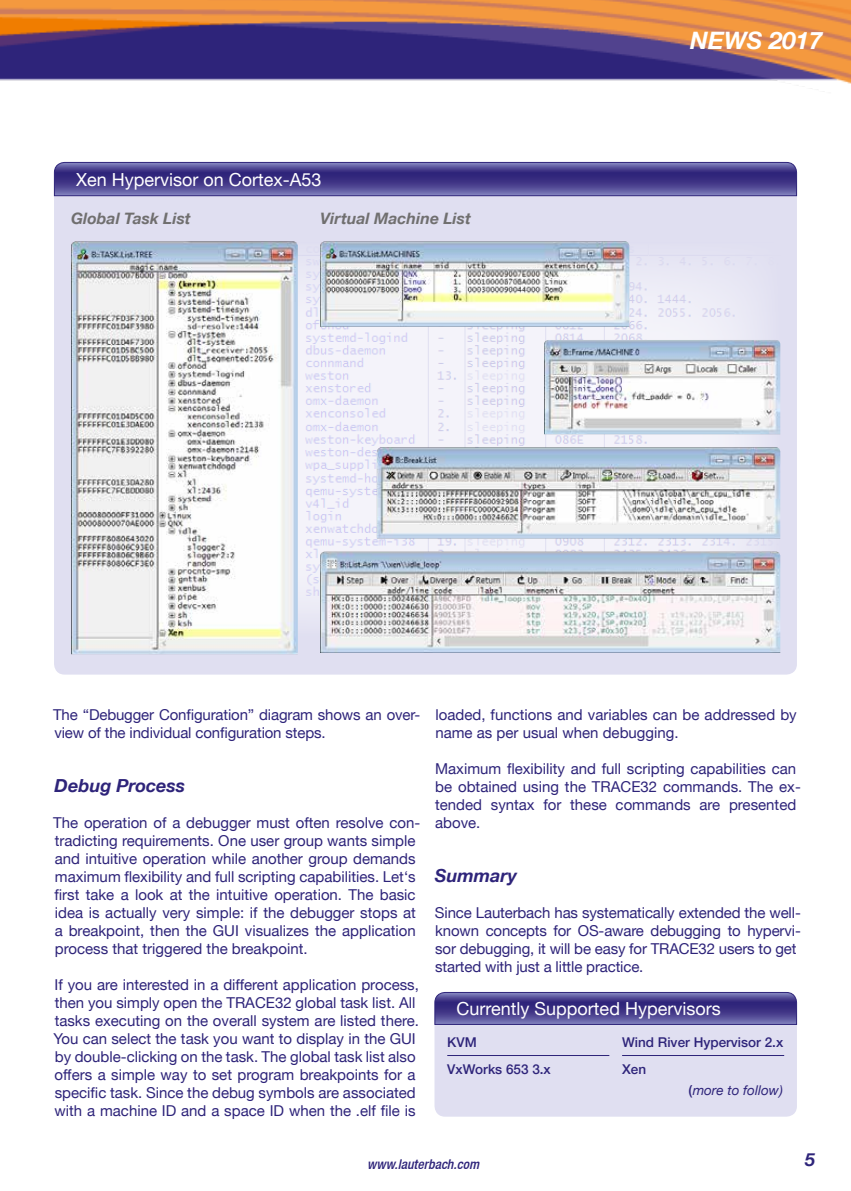
<style>
.page{position:relative;width:851px;height:1191px;background:#fff}
.page>*{position:absolute;margin:0;border:0;box-sizing:border-box;transform-origin:0 0}
.t1{font:italic 700 24px "Helvetica Neue LT";color:#fff}
.t2{font:18px "Helvetica Neue LT";color:#fff}
.t3{font:italic 700 18px "Helvetica Neue LT";color:#2e247a}
.t4{font:italic 700 15.75px "Helvetica Neue LT";letter-spacing:.005em;color:#706f6f}
.t5{font:15px/18px "Helvetica Neue LT";color:#2e247a}
.t6{font:500 13.5px/27px "Helvetica Neue LT";color:#2e247a}
.t7{font:italic 500 condensed 13.5px "Helvetica Neue LT";letter-spacing:.005em;color:#2e247a}
.t8{font:italic 13.5px "Helvetica Neue LT";color:#2e247a}
.s1{font-weight:500;font-style:normal}
</style>
<div class="page">
<img style="left:0;top:0;width:850px;height:89px">
<svg style="left:434px;top:992px;width:363px;height:124px;background:#b8b5d7"></svg>
<div style="left:54px;top:196px;width:742px;height:478px;background:#e0dff1"></div>
<img style="left:148px;top:240px;width:632px;height:397px">
<svg style="left:54px;top:162px;width:743px;height:34px;background:#4e4692"></svg>
<img style="left:71px;top:241px;width:227px;height:413px">
<img style="left:320px;top:241px;width:309px;height:86px">
<img style="left:377px;top:447px;width:403px;height:91px">
<img style="left:544px;top:340px;width:236px;height:94px">
<img style="left:320px;top:552px;width:460px;height:101px">
<p class="t2" style="left:76px;top:168px;width:247px">Xen Hypervisor on Cortex-A53</p>
<p class="t4" style="left:71px;top:209px;width:121px">Global Task List</p>
<p class="t4" style="left:320px;top:209px;width:152px">Virtual Machine List</p>
<h1 class="t1" style="left:690px;top:26px;width:134px">NEWS 2017</h1>
<p class="t5" style="left:53px;top:705px;width:368px">The “Debugger Configuration” diagram shows an over&shy;view of the individual configuration steps.</p>
<p class="t3" style="left:55px;top:774px;width:132px">Debug Process</p>
<p class="t5" style="left:53px;top:813px;width:368px">The operation of a debugger must often resolve con&shy;tradicting requirements. One user group wants simple and intuitive operation while another group demands maximum flexibility and full scripting capabilities. Let‘s first take a look at the intuitive operation. The basic idea is actually very simple: if the debugger stops at a breakpoint, then the GUI visualizes the application process that triggered the breakpoint.</p>
<p class="t5" style="left:53px;top:975px;width:367px">If you are interested in a different application process, then you simply open the TRACE32 global task list. All tasks executing on the overall system are listed there.<br>You can select the task you want to display in the GUI by double-clicking on the task. The global task list also offers a simple way to set program breakpoints for a specific task. Since the debug symbols are associated with a machine ID and a space ID when the .elf file is</p>
<p class="t5" style="left:435px;top:705px;width:363px">loaded, functions and variables can be addressed by name as per usual when debugging.</p>
<p class="t5" style="left:435px;top:759px;width:367px">Maximum flexibility and full scripting capabilities can be obtained using the TRACE32 commands. The ex&shy;tended syntax for these commands are presented above.</p>
<p class="t3" style="left:435px;top:864px;width:84px">Summary</p>
<p class="t5" style="left:435px;top:903px;width:367px">Since Lauterbach has systematically extended the well&shy;known concepts for OS-aware debugging to hypervi&shy;sor debugging, it will be easy for TRACE32 users to get started with just a little practice.</p>
<p class="t2" style="left:456px;top:997px;width:266px">Currently Supported Hypervisors</p>
<p class="t6" style="left:447px;top:1028px;width:105px">KVM<br>VxWorks 653 3.x</p>
<p class="t6" style="left:622px;top:1028px;width:163px">Wind River Hypervisor 2.x<br>Xen</p>
<p class="t8" style="left:688px;top:1082px;width:96px"><span class="s1">(</span>more to follow)</p>
<p class="t7" style="left:367px;top:1156px;width:114px">www.lauterbach.com</p>
<p class="t3" style="left:804px;top:1148px;width:12px">5</p>
</div>
